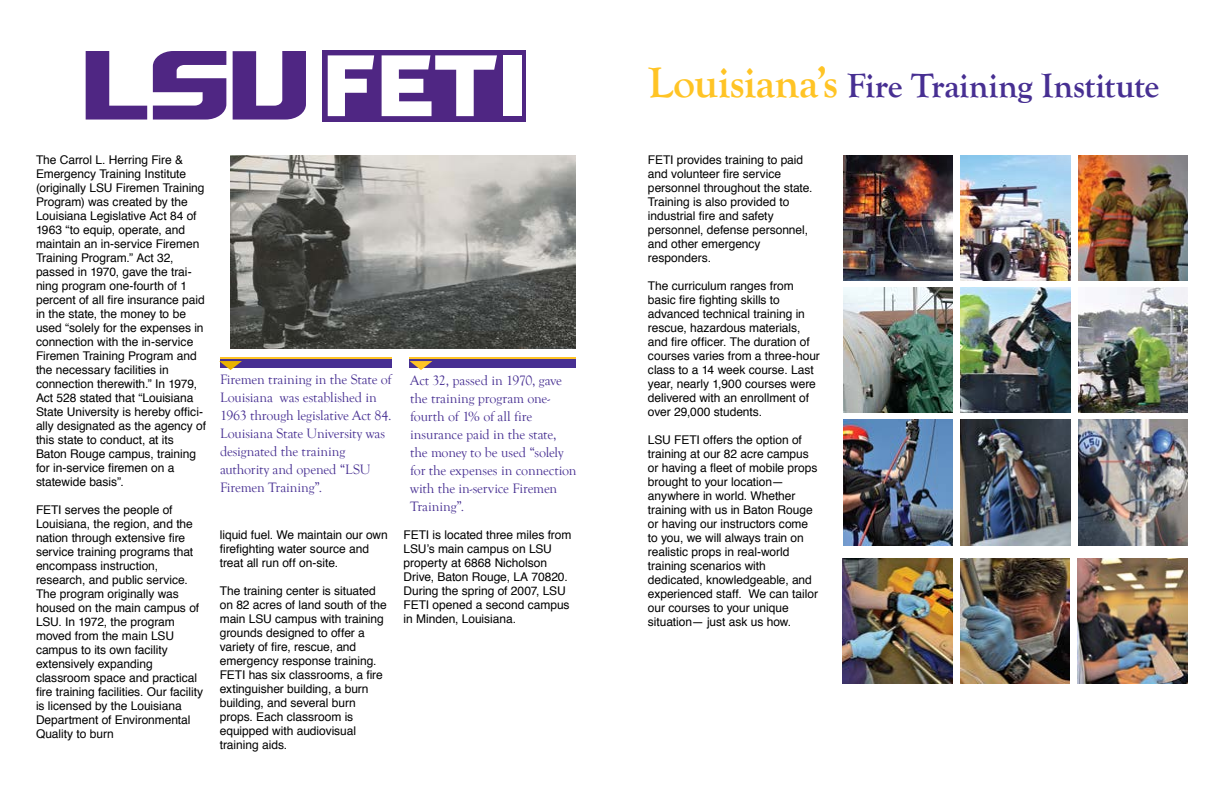
<style>
.page{position:relative;width:1224px;height:792px;background:#fff}
.page>*{position:absolute;margin:0;border:0;box-sizing:border-box;transform-origin:0 0}
.t1{font:700 35px "Goudy Old Style T";letter-spacing:-.005em;color:#472f92}
.t2{font:14px/18px "Goudy Old Style T";letter-spacing:-.005em;color:#472f92}
.t3{font:12px/14px "Helvetica";letter-spacing:-.005em;color:#000}
.s1{font-size:44px;color:#ffc425}
</style>
<div class="page">
<img style="left:231px;top:155px;width:344px;height:194px">
<div style="left:410px;top:359px;width:166px;height:9px;background:#472f92"></div>
<svg style="left:410px;top:361px;width:22px;height:9px"></svg>
<hr style="left:410px;top:358px;width:166px;height:1px;background:#ffc425">
<img style="left:843px;top:155px;width:110px;height:125px">
<img style="left:961px;top:155px;width:109px;height:125px">
<img style="left:1078px;top:156px;width:110px;height:124px">
<img style="left:843px;top:287px;width:110px;height:126px">
<img style="left:961px;top:287px;width:109px;height:126px">
<img style="left:1078px;top:287px;width:110px;height:126px">
<img style="left:843px;top:420px;width:110px;height:125px">
<img style="left:843px;top:558px;width:109px;height:125px">
<img style="left:961px;top:420px;width:109px;height:125px">
<img style="left:961px;top:558px;width:109px;height:125px">
<img style="left:1078px;top:420px;width:110px;height:125px">
<img style="left:1078px;top:558px;width:110px;height:125px">
<div style="left:323px;top:50px;width:203px;height:71px;background:#4f2683"></div>
<svg style="left:328px;top:55px;width:46px;height:61px"></svg>
<svg style="left:382px;top:55px;width:115px;height:61px"></svg>
<div style="left:503px;top:55px;width:18px;height:61px;background:#fff"></div>
<svg style="left:86px;top:51px;width:61px;height:69px"></svg>
<svg style="left:153px;top:51px;width:73px;height:69px"></svg>
<svg style="left:233px;top:51px;width:73px;height:69px"></svg>
<div style="left:220px;top:359px;width:172px;height:9px;background:#472f92"></div>
<svg style="left:219px;top:361px;width:23px;height:9px"></svg>
<hr style="left:220px;top:358px;width:172px;height:1px;background:#ffc425">
<p class="t3" style="left:36px;top:153px;width:172px">The Carrol L. Herring Fire &amp;<br>Emergency Training Institute (originally LSU Firemen Training<br>Program) was created by the<br>Louisiana Legislative Act 84 of<br>1963 “to equip, operate, and maintain an in-service Firemen<br>Training Program.” Act 32, passed in 1970, gave the trai&shy;ning program one-fourth of 1 percent of all fire insurance paid in the state, the money to be used “solely for the expenses in connection with the in-service<br>Firemen Training Program and the necessary facilities in connection therewith.” In 1979,<br>Act 528 stated that “Louisiana<br>State University is hereby offici&shy;ally designated as the agency of this state to conduct, at its<br>Baton Rouge campus, training for in-service firemen on a statewide basis”.</p>
<p class="t3" style="left:36px;top:503px;width:169px">FETI serves the people of<br>Louisiana, the region, and the nation through extensive fire service training programs that encompass instruction, research, and public service.<br>The program originally was housed on the main campus of<br>LSU. In 1972, the program moved from the main LSU campus to its own facility extensively expanding classroom space and practical fire training facilities. Our facility is licensed by the Louisiana<br>Department of Environmental<br>Quality to burn</p>
<p class="t2" style="left:220px;top:371px;width:173px">Firemen training in the State of<br>Louisiana was established in<br>1963 through legislative Act 84.<br>Louisiana State University was designated the training authority and opened “LSU<br>Firemen Training”.</p>
<p class="t2" style="left:410px;top:372px;width:168px">Act 32, passed in 1970, gave the training program one&shy;fourth of 1% of all fire insurance paid in the state, the money to be used “solely for the expenses in connection with the in-service Firemen<br>Training”.</p>
<p class="t3" style="left:220px;top:528px;width:170px">liquid fuel. We maintain our own firefighting water source and treat all run off on-site.</p>
<p class="t3" style="left:220px;top:584px;width:168px">The training center is situated on 82 acres of land south of the main LSU campus with training grounds designed to offer a variety of fire, rescue, and emergency response training.<br>FETI has six classrooms, a fire extinguisher building, a burn building, and several burn props. Each classroom is equipped with audiovisual training aids.</p>
<p class="t3" style="left:404px;top:528px;width:169px">FETI is located three miles from<br>LSU’s main campus on LSU property at 6868 Nicholson<br>Drive, Baton Rouge, LA 70820.<br>During the spring of 2007, LSU<br>FETI opened a second campus in Minden, Louisiana.</p>
<h1 class="t1" style="left:648px;top:66px;width:513px"><span class="s1">Louisiana’s</span> Fire Training Institute</h1>
<p class="t3" style="left:648px;top:153px;width:166px">FETI provides training to paid and volunteer fire service personnel throughout the state.<br>Training is also provided to industrial fire and safety personnel, defense personnel, and other emergency responders.</p>
<p class="t3" style="left:648px;top:279px;width:173px">The curriculum ranges from basic fire fighting skills to advanced technical training in rescue, hazardous materials, and fire officer. The duration of courses varies from a three-hour class to a 14 week course. Last year, nearly 1,900 courses were delivered with an enrollment of over 29,000 students.</p>
<p class="t3" style="left:648px;top:433px;width:172px">LSU FETI offers the option of training at our 82 acre campus or having a fleet of mobile props brought to your location— anywhere in world. Whether training with us in Baton Rouge or having our instructors come to you, we will always train on realistic props in real-world training scenarios with dedicated, knowledgeable, and experienced staff. We can tailor our courses to your unique situation— just ask us how.</p>
</div>
